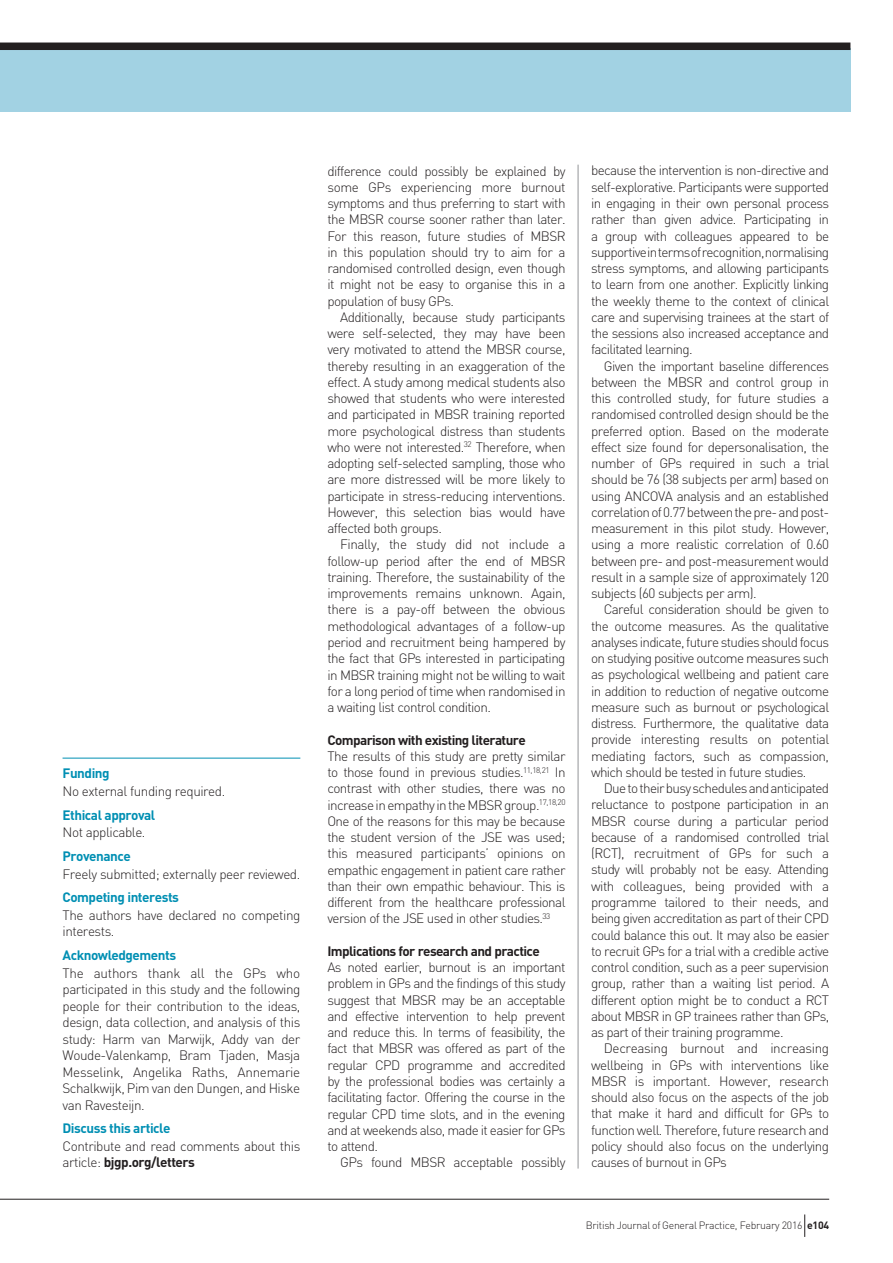
<style>
.page{position:relative;width:893px;height:1263px;background:#fff}
.page>*{position:absolute;margin:0;border:0;box-sizing:border-box;transform-origin:0 0}
.t1{font:300 13.5px/16.2px "DIN";letter-spacing:-.045em;color:#231f20;text-align:justify}
.t2{font:700 13.5px "DIN";letter-spacing:-.035em;color:#008fb3}
.t3{font:700 13.5px "DIN";letter-spacing:-.045em;color:#231f20}
.t4{font:300 10.5px "DIN";letter-spacing:-.025em;color:#231f20}
.s1{font-weight:700}
</style>
<div class="page">
<hr style="left:578px;top:165px;width:1px;height:1003px;background:#939598">
<div style="left:0;top:48px;width:850px;height:64px;background:#a2d2e3"></div>
<div style="left:0;top:43px;width:850px;height:7px;background:#231f20"></div>
<hr style="left:0;top:1199px;width:829px;height:1px;background:#231f20">
<svg style="left:804px;top:1214px;width:1px;height:23px"></svg>
<hr style="left:63px;top:758px;width:237px;height:1px;background:#008fb3">
<p class="t2" style="left:63px;top:765px;width:49px">Funding</p>
<p class="t1" style="left:63px;top:783px;width:164px">No external funding required.</p>
<p class="t2" style="left:63px;top:806px;width:94px">Ethical approval</p>
<p class="t1" style="left:63px;top:824px;width:84px">Not applicable.</p>
<p class="t2" style="left:63px;top:847px;width:70px">Provenance</p>
<p class="t1" style="left:63px;top:865px;width:239px">Freely submitted; externally peer reviewed.</p>
<p class="t2" style="left:63px;top:888px;width:118px">Competing interests</p>
<p class="t1" style="left:63px;top:907px;width:239px">The authors have declared no competing interests.</p>
<p class="t2" style="left:63px;top:946px;width:115px">Acknowledgements</p>
<p class="t1" style="left:63px;top:964px;width:239px">The authors thank all the GPs who participated in this study and the following people for their contribution to the ideas, design, data collection, and analysis of this study: Harm van Marwijk, Addy van der Woude-Valenkamp, Bram Tjaden, Masja Messelink, Angelika Raths, Annemarie Schalkwijk, Pim van den Dungen, and Hiske van Ravesteijn.</p>
<p class="t2" style="left:63px;top:1119px;width:110px">Discuss this article</p>
<p class="t1" style="left:63px;top:1137px;width:239px">Contribute and read comments about this article: <span class="s1">bjgp.org/letters</span></p>
<p class="t1" style="left:327px;top:162px;width:240px">difference could possibly be explained by some GPs experiencing more burnout symptoms and thus preferring to start with the MBSR course sooner rather than later.<br>For this reason, future studies of MBSR in this population should try to aim for a randomised controlled design, even though it might not be easy to organise this in a population of busy GPs.</p>
<p class="t1" style="left:327px;top:309px;width:240px;text-indent:13px">Additionally, because study participants were self-selected, they may have been very motivated to attend the MBSR course, thereby resulting in an exaggeration of the effect. A study among medical students also showed that students who were interested and participated in MBSR training reported more psychological distress than students who were not interested.<sup>32</sup> Therefore, when adopting self-selected sampling, those who are more distressed will be more likely to participate in stress-reducing interventions.<br>However, this selection bias would have affected both groups.</p>
<p class="t1" style="left:327px;top:536px;width:240px;text-indent:13px">Finally, the study did not include a follow-up period after the end of MBSR training. Therefore, the sustainability of the improvements remains unknown. Again, there is a pay-off between the obvious methodological advantages of a follow-up period and recruitment being hampered by the fact that GPs interested in participating in MBSR training might not be willing to wait for a long period of time when randomised in a waiting list control condition.</p>
<p class="t3" style="left:327px;top:731px;width:200px">Comparison with existing literature</p>
<p class="t1" style="left:327px;top:748px;width:240px">The results of this study are pretty similar to those found in previous studies.<sup>11,18,21</sup> In contrast with other studies, there was no increase in empathy in the MBSR group.<sup>17,18,20<br></sup>One of the reasons for this may be because the student version of the JSE was used; this measured participants’ opinions on empathic engagement in patient care rather than their own empathic behaviour. This is different from the healthcare professional version of the JSE used in other studies.<sup>33</sup></p>
<p class="t3" style="left:327px;top:942px;width:214px">Implications for research and practice</p>
<p class="t1" style="left:327px;top:959px;width:240px">As noted earlier, burnout is an important problem in GPs and the findings of this study suggest that MBSR may be an acceptable and effective intervention to help prevent and reduce this. In terms of feasibility, the fact that MBSR was offered as part of the regular CPD programme and accredited by the professional bodies was certainly a facilitating factor. Offering the course in the regular CPD time slots, and in the evening and at weekends also, made it easier for GPs to attend.</p>
<p class="t1" style="left:340px;top:1154px;width:227px">GPs found MBSR acceptable possibly</p>
<p class="t1" style="left:591px;top:162px;width:240px">because the intervention is non-directive and self-explorative. Participants were supported in engaging in their own personal process rather than given advice. Participating in a group with colleagues appeared to be supportive in terms of recognition, normalising stress symptoms, and allowing participants to learn from one another. Explicitly linking the weekly theme to the context of clinical care and supervising trainees at the start of the sessions also increased acceptance and facilitated learning.</p>
<p class="t1" style="left:591px;top:357px;width:240px;text-indent:13px">Given the important baseline differences between the MBSR and control group in this controlled study, for future studies a randomised controlled design should be the preferred option. Based on the moderate effect size found for depersonalisation, the number of GPs required in such a trial should be 76 (38 subjects per arm) based on using ANCOVA analysis and an established correlation of 0.77 between the pre- and post&shy;measurement in this pilot study. However, using a more realistic correlation of 0.60 between pre- and post-measurement would result in a sample size of approximately 120 subjects (60 subjects per arm).</p>
<p class="t1" style="left:591px;top:601px;width:240px;text-indent:13px">Careful consideration should be given to the outcome measures. As the qualitative analyses indicate, future studies should focus on studying positive outcome measures such as psychological wellbeing and patient care in addition to reduction of negative outcome measure such as burnout or psychological distress. Furthermore, the qualitative data provide interesting results on potential mediating factors, such as compassion, which should be tested in future studies.</p>
<p class="t1" style="left:591px;top:780px;width:240px;text-indent:13px">Due to their busy schedules and anticipated reluctance to postpone participation in an MBSR course during a particular period because of a randomised controlled trial (RCT), recruitment of GPs for such a study will probably not be easy. Attending with colleagues, being provided with a programme tailored to their needs, and being given accreditation as part of their CPD could balance this out. It may also be easier to recruit GPs for a trial with a credible active control condition, such as a peer supervision group, rather than a waiting list period. A different option might be to conduct a RCT about MBSR in GP trainees rather than GPs, as part of their training programme.</p>
<p class="t1" style="left:591px;top:1040px;width:240px;text-indent:13px">Decreasing burnout and increasing wellbeing in GPs with interventions like MBSR is important. However, research should also focus on the aspects of the job that make it hard and difficult for GPs to function well. Therefore, future research and policy should also focus on the underlying causes of burnout in GPs</p>
<p class="t4" style="left:586px;top:1219px;width:245px">British Journal of General Practice, February 2016 <span class="s1">e104</span></p>
</div>
